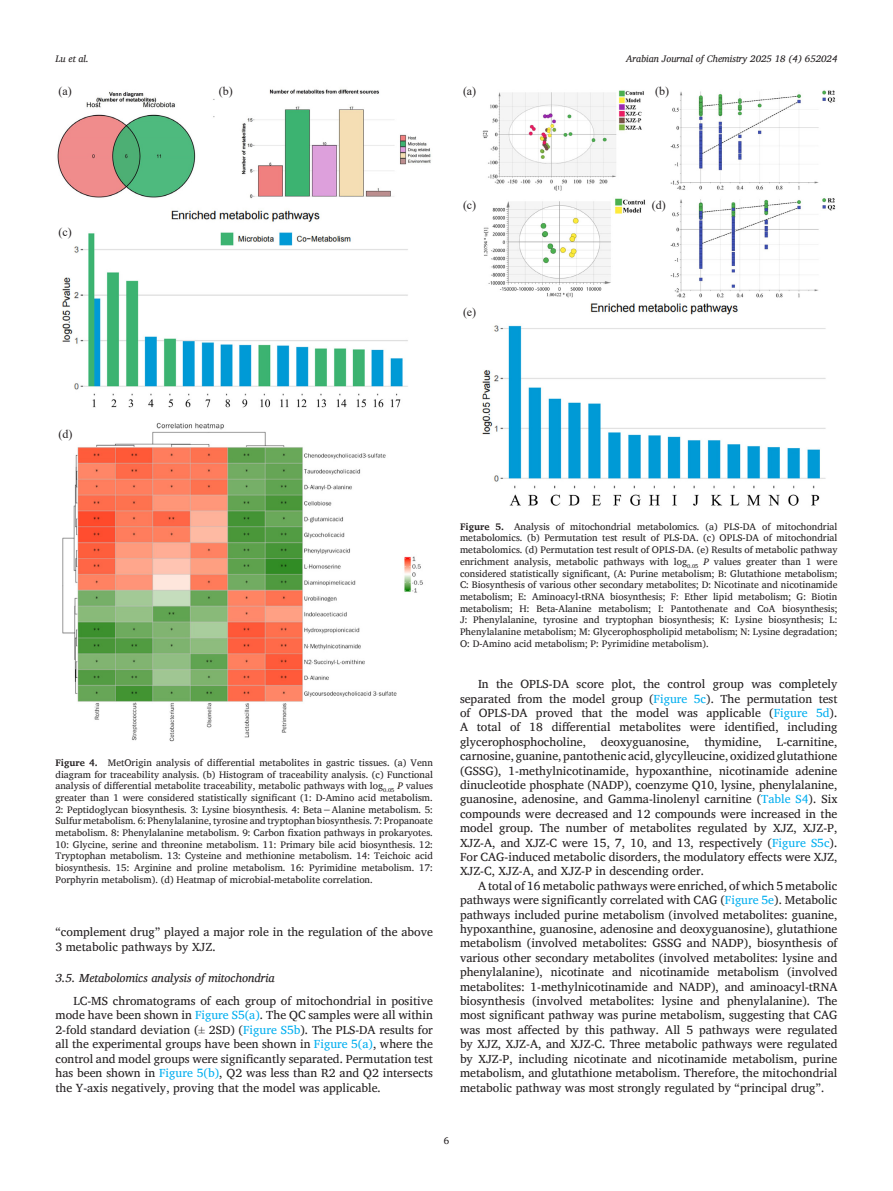
<style>
.page{position:relative;width:893px;height:1191px;background:#fff}
.page>*{position:absolute;margin:0;border:0;box-sizing:border-box;transform-origin:0 0}
.para_last{font:12px/14.4px "Charis SIL";color:#231f20}
.para{font:12px/14.4px "Charis SIL";color:#231f20;text-align:justify}
.para_first{font:12px/14.4px "Charis SIL";color:#231f20;text-align:justify}
.Head-B{font:italic 12px "Charis SIL";color:#231f20}
.Fig_label{font:12px "Times New Roman";color:#231f20}
.float_figure_figure{font:9.75px/11.7px "Charis SIL";color:#231f20;text-align:justify}
.t1{font:italic 9.75px "Charis SIL";color:#231f20}
.s1{font-weight:700}
.s2{font-style:italic}
.s3{color:#00aeef}
.s4{font-family:"Times New Roman"}
</style>
<div class="page">
<img style="left:482px;top:90px;width:354px;height:416px">
<img style="left:57px;top:89px;width:374px;height:653px">
<p class="t1" style="left:56px;top:53px;width:35px">Lu et al.</p>
<p class="t1" style="left:626px;top:53px;width:213px">Arabian Journal of Chemistry 2025 18 (4) 652024</p>
<p class="Fig_label" style="left:58px;top:83px;width:15px">(a)</p>
<p class="Fig_label" style="left:463px;top:83px;width:15px">(a)</p>
<p class="Fig_label" style="left:219px;top:83px;width:15px">(b)</p>
<p class="Fig_label" style="left:655px;top:83px;width:15px">(b)</p>
<p class="Fig_label" style="left:58px;top:223px;width:15px">(c)</p>
<p class="Fig_label" style="left:463px;top:196px;width:15px">(c)</p>
<p class="Fig_label" style="left:463px;top:303px;width:15px">(e)</p>
<p class="Fig_label" style="left:652px;top:196px;width:15px">(d)</p>
<p class="Fig_label" style="left:58px;top:425px;width:15px">(d)</p>
<p class="float_figure_figure" style="left:56px;top:756px;width:379px"><span class="s1">Figure 4.</span> MetOrigin analysis of differential metabolites in gastric tissues. (a) Venn diagram for traceability analysis. (b) Histogram of traceability analysis. (c) Functional analysis of differential metabolite traceability, metabolic pathways with log<sub>0.05</sub> <span class="s2">P</span> values greater than 1 were considered statistically significant (1: D-Amino acid metabolism.<br>2: Peptidoglycan biosynthesis. 3: Lysine biosynthesis. 4: Beta−Alanine metabolism. 5:<br>Sulfur metabolism. 6: Phenylalanine, tyrosine and tryptophan biosynthesis. 7: Propanoate metabolism. 8: Phenylalanine metabolism. 9: Carbon fixation pathways in prokaryotes.<br>10: Glycine, serine and threonine metabolism. 11: Primary bile acid biosynthesis. 12:<br>Tryptophan metabolism. 13: Cysteine and methionine metabolism. 14: Teichoic acid biosynthesis. 15: Arginine and proline metabolism. 16: Pyrimidine metabolism. 17:<br>Porphyrin metabolism). (d) Heatmap of microbial-metabolite correlation.</p>
<p class="para_last" style="left:56px;top:925px;width:379px">“complement drug” played a major role in the regulation of the above<br>3 metabolic pathways by XJZ.</p>
<p class="Head-B" style="left:56px;top:970px;width:221px">3.5. Metabolomics analysis of mitochondria</p>
<p class="para_first" style="left:56px;top:993px;width:379px;text-indent:18px">LC-MS chromatograms of each group of mitochondrial in positive mode have been shown in <span class="s3">Figure S5(a)</span>. The QC samples were all within 2-fold standard deviation (<span class="s4">±</span> 2SD) (<span class="s3">Figure S5b</span>). The PLS-DA results for all the experimental groups have been shown in <span class="s3">Figure 5(a)</span>, where the control and model groups were significantly separated. Permutation test has been shown in <span class="s3">Figure 5(b)</span>, Q2 was less than R2 and Q2 intersects the Y-axis negatively, proving that the model was applicable.</p>
<p class="float_figure_figure" style="left:460px;top:520px;width:379px"><span class="s1">Figure 5.</span> Analysis of mitochondrial metabolomics. (a) PLS-DA of mitochondrial metabolomics. (b) Permutation test result of PLS-DA. (c) OPLS-DA of mitochondrial metabolomics. (d) Permutation test result of OPLS-DA. (e) Results of metabolic pathway enrichment analysis, metabolic pathways with log<sub>0.05</sub> <span class="s2">P</span> values greater than 1 were considered statistically significant, (A: Purine metabolism; B: Glutathione metabolism; C: Biosynthesis of various other secondary metabolites; D: Nicotinate and nicotinamide metabolism; E: Aminoacyl-tRNA biosynthesis; F: Ether lipid metabolism; G: Biotin metabolism; H: Beta-Alanine metabolism; I: Pantothenate and CoA biosynthesis; J: Phenylalanine, tyrosine and tryptophan biosynthesis; K: Lysine biosynthesis; L:<br>Phenylalanine metabolism; M: Glycerophospholipid metabolism; N: Lysine degradation; O: D-Amino acid metabolism; P: Pyrimidine metabolism).</p>
<p class="para" style="left:460px;top:677px;width:379px;text-indent:18px">In the OPLS-DA score plot, the control group was completely separated from the model group (<span class="s3">Figure 5c</span>). The permutation test of OPLS-DA proved that the model was applicable (<span class="s3">Figure 5d</span>).<br>A total of 18 differential metabolites were identified, including glycerophosphocholine, deoxyguanosine, thymidine, L-carnitine, carnosine, guanine, pantothenic acid, glycylleucine, oxidized glutathione (GSSG), 1-methylnicotinamide, hypoxanthine, nicotinamide adenine dinucleotide phosphate (NADP), coenzyme Q10, lysine, phenylalanine, guanosine, adenosine, and Gamma-linolenyl carnitine (<span class="s3">Table S4</span>). Six compounds were decreased and 12 compounds were increased in the model group. The number of metabolites regulated by XJZ, XJZ-P, XJZ-A, and XJZ-C were 15, 7, 10, and 13, respectively (<span class="s3">Figure S5c</span>).<br>For CAG-induced metabolic disorders, the modulatory effects were XJZ, XJZ-C, XJZ-A, and XJZ-P in descending order.</p>
<p class="para_last" style="left:460px;top:878px;width:379px;text-align:justify;text-indent:18px">A total of 16 metabolic pathways were enriched, of which 5 metabolic pathways were significantly correlated with CAG (<span class="s3">Figure 5e</span>). Metabolic pathways included purine metabolism (involved metabolites: guanine, hypoxanthine, guanosine, adenosine and deoxyguanosine), glutathione metabolism (involved metabolites: GSSG and NADP), biosynthesis of various other secondary metabolites (involved metabolites: lysine and phenylalanine), nicotinate and nicotinamide metabolism (involved metabolites: 1-methylnicotinamide and NADP), and aminoacyl-tRNA biosynthesis (involved metabolites: lysine and phenylalanine). The most significant pathway was purine metabolism, suggesting that CAG was most affected by this pathway. All 5 pathways were regulated by XJZ, XJZ-A, and XJZ-C. Three metabolic pathways were regulated by XJZ-P, including nicotinate and nicotinamide metabolism, purine metabolism, and glutathione metabolism. Therefore, the mitochondrial metabolic pathway was most strongly regulated by “principal drug”.</p>
<p class="float_figure_figure" style="left:444px;top:1134px;width:7px">6</p>
</div>
